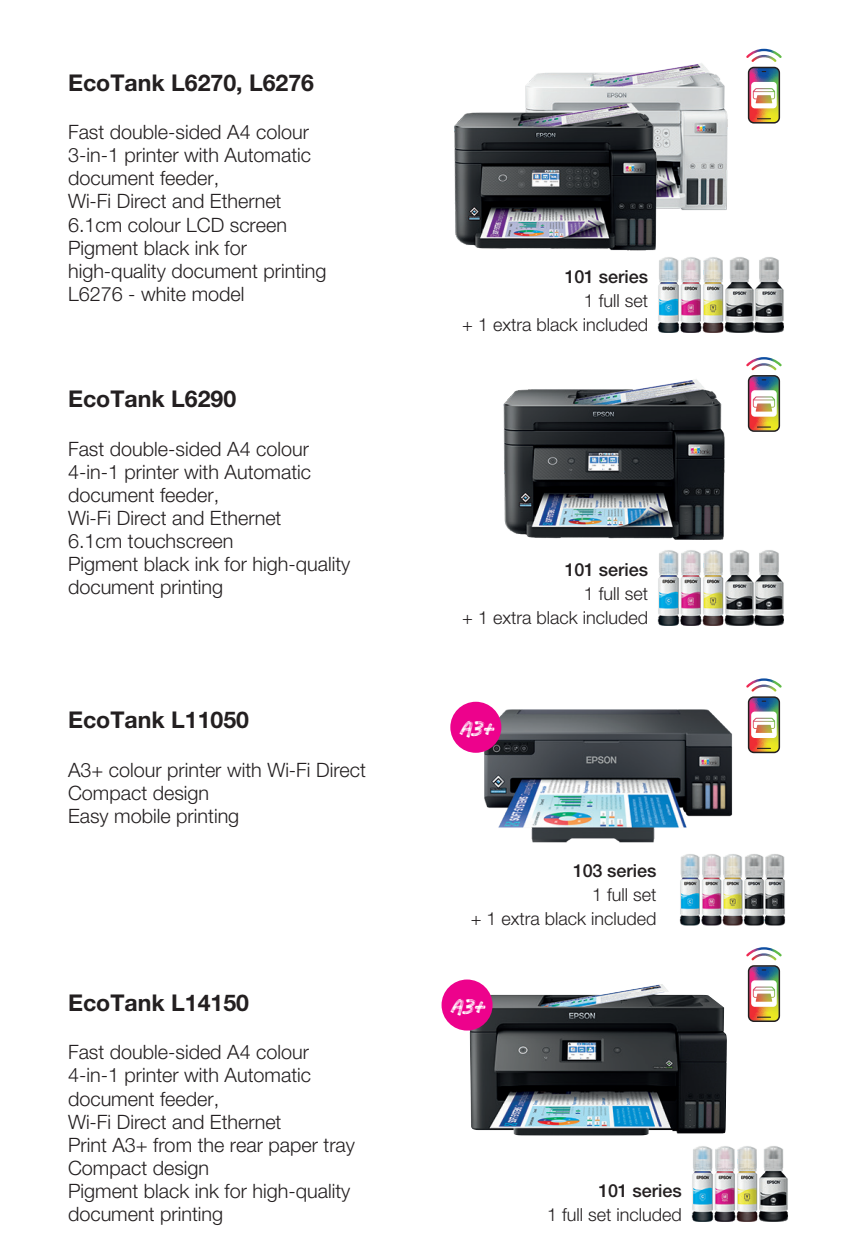
<style>
.page{position:relative;width:842px;height:1259px;background:#fff}
.page>*{position:absolute;margin:0;border:0;box-sizing:border-box;transform-origin:0 0}
.t1{font:700 23.1px "Helvetica Neue LT";color:#231f20}
.t2{font:300 19.8px/23.1px "Helvetica Neue LT";color:#231f20}
.t3{font:300 18px "Helvetica Neue LT";color:#231f20}
.t4{font:500 18px "Helvetica Neue LT";color:#231f20}
.t5{font:18px "Briche";color:#fff}
</style>
<div class="page">
<img style="left:527px;top:48px;width:238px;height:162px">
<img style="left:454px;top:84px;width:240px;height:167px">
<img style="left:503px;top:379px;width:222px;height:161px">
<img style="left:469px;top:984px;width:258px;height:151px">
<img style="left:691px;top:1146px;width:97px;height:76px">
<img style="left:657px;top:257px;width:97px;height:76px">
<img style="left:754px;top:257px;width:30px;height:76px">
<img style="left:657px;top:550px;width:97px;height:76px">
<img style="left:754px;top:550px;width:30px;height:76px">
<img style="left:451px;top:701px;width:282px;height:142px">
<img style="left:679px;top:854px;width:85px;height:72px">
<img style="left:764px;top:854px;width:22px;height:72px">
<div style="left:442px;top:979px;width:51px;height:51px;background:#ed028c;border-radius:50%"></div>
<div style="left:450px;top:702px;width:51px;height:51px;background:#ed028c;border-radius:50%"></div>
<img style="left:746px;top:49px;width:36px;height:75px">
<img style="left:746px;top:357px;width:36px;height:75px">
<img style="left:746px;top:947px;width:36px;height:75px">
<img style="left:746px;top:678px;width:36px;height:75px">
<p class="t1" style="left:68px;top:68px;width:248px">EcoTank L6270, L6276</p>
<p class="t2" style="left:68px;top:120px;width:242px">Fast double-sided A4 colour</p>
<p class="t2" style="left:68px;top:143px;width:245px">3-in-1 printer with Automatic document feeder,<br>Wi-Fi Direct and Ethernet</p>
<p class="t2" style="left:68px;top:212px;width:220px">6.1cm colour LCD screen</p>
<p class="t2" style="left:68px;top:236px;width:180px">Pigment black ink for</p>
<p class="t2" style="left:68px;top:259px;width:260px">high-quality document printing</p>
<p class="t2" style="left:68px;top:282px;width:178px">L6276 - white model</p>
<p class="t1" style="left:68px;top:385px;width:170px">EcoTank L6290</p>
<p class="t2" style="left:68px;top:437px;width:242px">Fast double-sided A4 colour</p>
<p class="t2" style="left:68px;top:460px;width:245px">4-in-1 printer with Automatic document feeder,<br>Wi-Fi Direct and Ethernet</p>
<p class="t2" style="left:68px;top:529px;width:167px">6.1cm touchscreen</p>
<p class="t2" style="left:68px;top:552px;width:284px">Pigment black ink for high-quality document printing</p>
<p class="t1" style="left:68px;top:706px;width:183px">EcoTank L11050</p>
<p class="t2" style="left:68px;top:757px;width:299px">A3+ colour printer with Wi-Fi Direct</p>
<p class="t2" style="left:68px;top:781px;width:143px">Compact design</p>
<p class="t2" style="left:68px;top:804px;width:173px">Easy mobile printing</p>
<p class="t1" style="left:68px;top:988px;width:183px">EcoTank L14150</p>
<p class="t2" style="left:68px;top:1040px;width:242px">Fast double-sided A4 colour</p>
<p class="t2" style="left:68px;top:1063px;width:245px">4-in-1 printer with Automatic document feeder,<br>Wi-Fi Direct and Ethernet</p>
<p class="t2" style="left:68px;top:1132px;width:288px">Print A3+ from the rear paper tray</p>
<p class="t2" style="left:68px;top:1155px;width:143px">Compact design</p>
<p class="t2" style="left:68px;top:1179px;width:284px">Pigment black ink for high-quality document printing</p>
<p class="t4" style="left:565px;top:266px;width:85px">101 series</p>
<p class="t3" style="left:584px;top:290px;width:66px">1 full set</p>
<p class="t3" style="left:462px;top:314px;width:187px">+ 1 extra black included</p>
<p class="t4" style="left:565px;top:559px;width:85px">101 series</p>
<p class="t3" style="left:584px;top:582px;width:66px">1 full set</p>
<p class="t3" style="left:462px;top:606px;width:187px">+ 1 extra black included</p>
<h2 class="t5" style="left:459px;top:712px;width:35px">A3+</h2>
<p class="t4" style="left:573px;top:860px;width:85px">103 series</p>
<p class="t3" style="left:592px;top:884px;width:66px">1 full set</p>
<p class="t3" style="left:471px;top:908px;width:187px">+ 1 extra black included</p>
<h2 class="t5" style="left:450px;top:990px;width:35px">A3+</h2>
<p class="t4" style="left:599px;top:1179px;width:85px">101 series</p>
<p class="t3" style="left:547px;top:1203px;width:136px">1 full set included</p>
</div>
